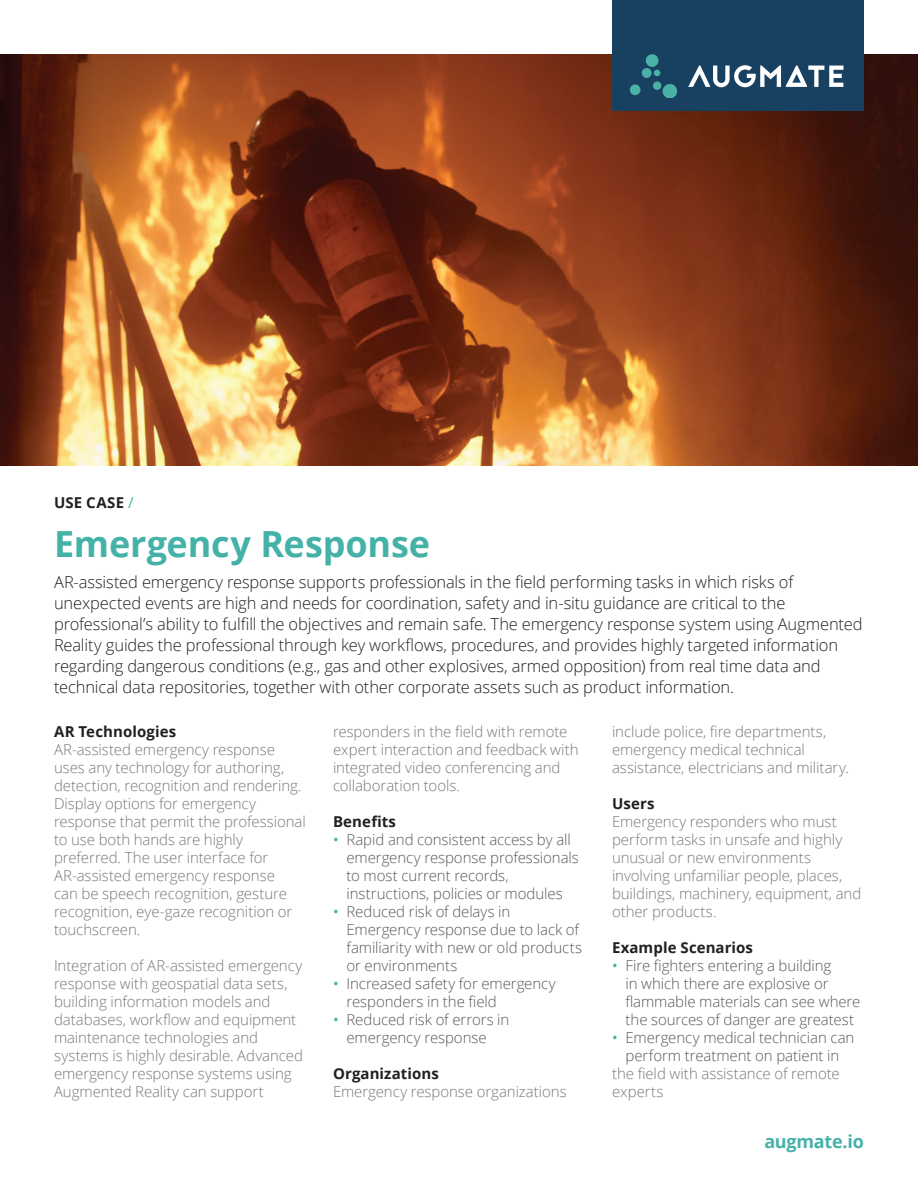
<style>
.page{position:relative;width:918px;height:1188px;background:#fff}
.page>*{position:absolute;margin:0;border:0;box-sizing:border-box;transform-origin:0 0}
.t1{font:700 36px "Open Sans";letter-spacing:-.005em;color:#45b2a7}
.t2{font:700 18px "Open Sans";letter-spacing:-.015em;color:#45b2a7}
.t3{font:300 16.5px/21px "Open Sans";letter-spacing:-.01em;color:#231f20}
.t4{font:300 15px/18px "Open Sans";letter-spacing:-.005em;color:#76787b}
.t5{font:300 15px/18px "Open Sans";letter-spacing:-.005em;color:#57585a}
.t6{font:700 15px "Open Sans";letter-spacing:.01em;color:#231f20}
.s1{font-weight:400;color:#45b2a7}
</style>
<div class="page">
<img style="left:0;top:54px;width:918px;height:411px">
<div style="left:612px;top:0;width:252px;height:111px;background:#184061"></div>
<svg style="left:688px;top:65px;width:155px;height:22px"></svg>
<svg style="left:629px;top:54px;width:49px;height:44px"></svg>
<p class="t6" style="left:54px;top:492px;width:81px">USE CASE <span class="s1">/</span></p>
<h1 class="t1" style="left:54px;top:519px;width:378px">Emergency Response</h1>
<p class="t3" style="left:54px;top:571px;width:810px">AR-assisted emergency response supports professionals in the field performing tasks in which risks of unexpected events are high and needs for coordination, safety and in-situ guidance are critical to the professional’s ability to fulfill the objectives and remain safe. The emergency response system using Augmented Reality guides the professional through key workflows, procedures, and provides highly targeted information regarding dangerous conditions (e.g., gas and other explosives, armed opposition) from real time data and technical data repositories, together with other corporate assets such as product information.</p>
<p class="t6" style="left:54px;top:721px;width:124px">AR Technologies</p>
<p class="t4" style="left:54px;top:740px;width:253px">AR-assisted emergency response uses any technology for authoring, detection, recognition and rendering.<br>Display options for emergency response that permit the professional to use both hands are highly preferred. The user interface for<br>AR-assisted emergency response<br>can be speech recognition, gesture recognition, eye-gaze recognition or touchscreen.</p>
<p class="t4" style="left:54px;top:956px;width:251px">Integration of AR-assisted emergency response with geospatial data sets, building information models and databases, workflow and equipment maintenance technologies and systems is highly desirable. Advanced emergency response systems using Augmented Reality can support</p>
<p class="t4" style="left:333px;top:722px;width:247px">responders in the field with remote expert interaction and feedback with integrated video conferencing and collaboration tools.</p>
<p class="t6" style="left:333px;top:811px;width:65px">Benefits</p>
<p class="t5" style="left:346px;top:830px;width:234px;text-indent:-14px"><span class="s1">•</span> Rapid and consistent access by all emergency response professionals to most current records, instructions, policies or modules</p>
<p class="t5" style="left:346px;top:902px;width:237px;text-indent:-14px"><span class="s1">•</span> Reduced risk of delays in<br>Emergency response due to lack of familiarity with new or old products or environments</p>
<p class="t5" style="left:346px;top:974px;width:211px;text-indent:-14px"><span class="s1">•</span> Increased safety for emergency responders in the field</p>
<p class="t5" style="left:346px;top:1010px;width:164px;text-indent:-14px"><span class="s1">•</span> Reduced risk of errors in emergency response</p>
<p class="t6" style="left:333px;top:1063px;width:107px">Organizations</p>
<p class="t4" style="left:333px;top:1082px;width:235px">Emergency response organizations</p>
<p class="t4" style="left:612px;top:722px;width:238px">include police, fire departments, emergency medical technical assistance, electricians and military.</p>
<p class="t6" style="left:612px;top:793px;width:44px">Users</p>
<p class="t4" style="left:612px;top:812px;width:251px">Emergency responders who must perform tasks in unsafe and highly unusual or new environments involving unfamiliar people, places, buildings, machinery, equipment, and other products.</p>
<p class="t6" style="left:612px;top:937px;width:143px">Example Scenarios</p>
<p class="t5" style="left:626px;top:956px;width:236px;text-indent:-14px"><span class="s1">•</span> Fire fighters entering a building<br>in which there are explosive or flammable materials can see where the sources of danger are greatest</p>
<p class="t5" style="left:612px;top:1028px;width:244px;text-align:center"><span class="s1">•</span> Emergency medical technician can perform treatment on patient in</p>
<p class="t4" style="left:612px;top:1064px;width:229px">the field with assistance of remote experts</p>
<p class="t2" style="left:764px;top:1129px;width:101px">augmate.io</p>
</div>
